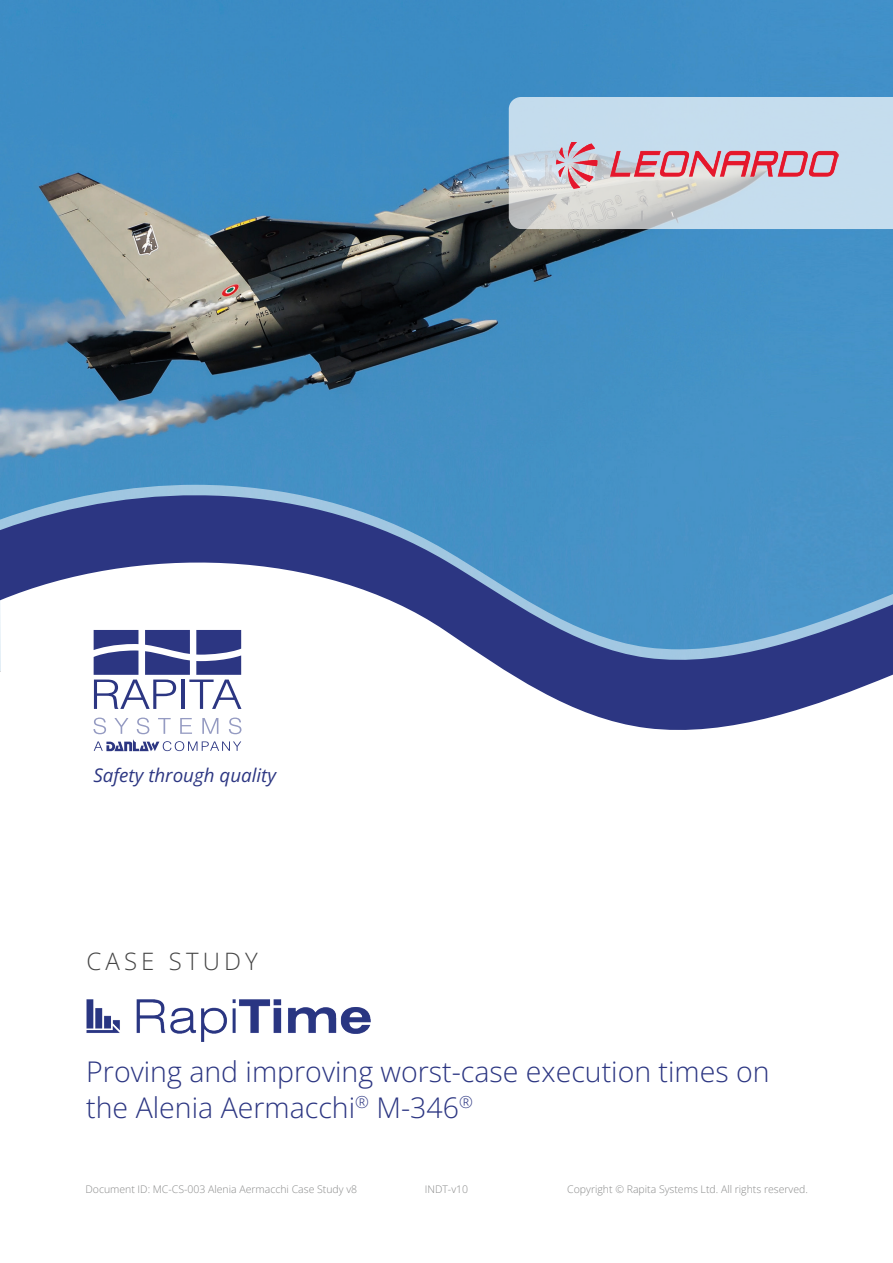
<style>
.page{position:relative;width:893px;height:1263px;background:#fff}
.page>*{position:absolute;margin:0;border:0;box-sizing:border-box;transform-origin:0 0}
.Front_page_title{font:28.5px/36px "Open Sans";color:#2c3682}
.t1{font:24px "Open Sans";letter-spacing:.17em;color:#454545}
.t2{font:italic 18.75px "Open Sans";color:#2c3682}
.t3{font:10.5px "Open Sans";color:#888989}
</style>
<div class="page">
<img style="left:0;top:0;width:893px;height:478px">
<svg style="left:0;top:478px;width:893px;height:253px"></svg>
<svg style="left:94px;top:630px;width:147px;height:79px"></svg>
<svg style="left:93px;top:717px;width:148px;height:34px"></svg>
<svg style="left:509px;top:97px;width:384px;height:132px;background:#c6d9e5"></svg>
<img style="left:556px;top:142px;width:283px;height:48px">
<img style="left:87px;top:999px;width:284px;height:43px">
<h3 class="t2" style="left:93px;top:762px;width:184px">Safety through quality</h3>
<p class="t1" style="left:87px;top:944px;width:173px">CASE STUDY</p>
<p class="Front_page_title" style="left:86px;top:1053px;width:685px">Proving and improving worst-case execution times on the Alenia Aermacchi<sup>®</sup> M-346<sup>®</sup></p>
<p class="t3" style="left:85px;top:1182px;width:273px">Document ID: MC-CS-003 Alenia Aermacchi Case Study v8</p>
<p class="t3" style="left:425px;top:1182px;width:45px">INDT-v10</p>
<p class="t3" style="left:567px;top:1182px;width:242px">Copyright © Rapita Systems Ltd. All rights reserved.</p>
</div>
